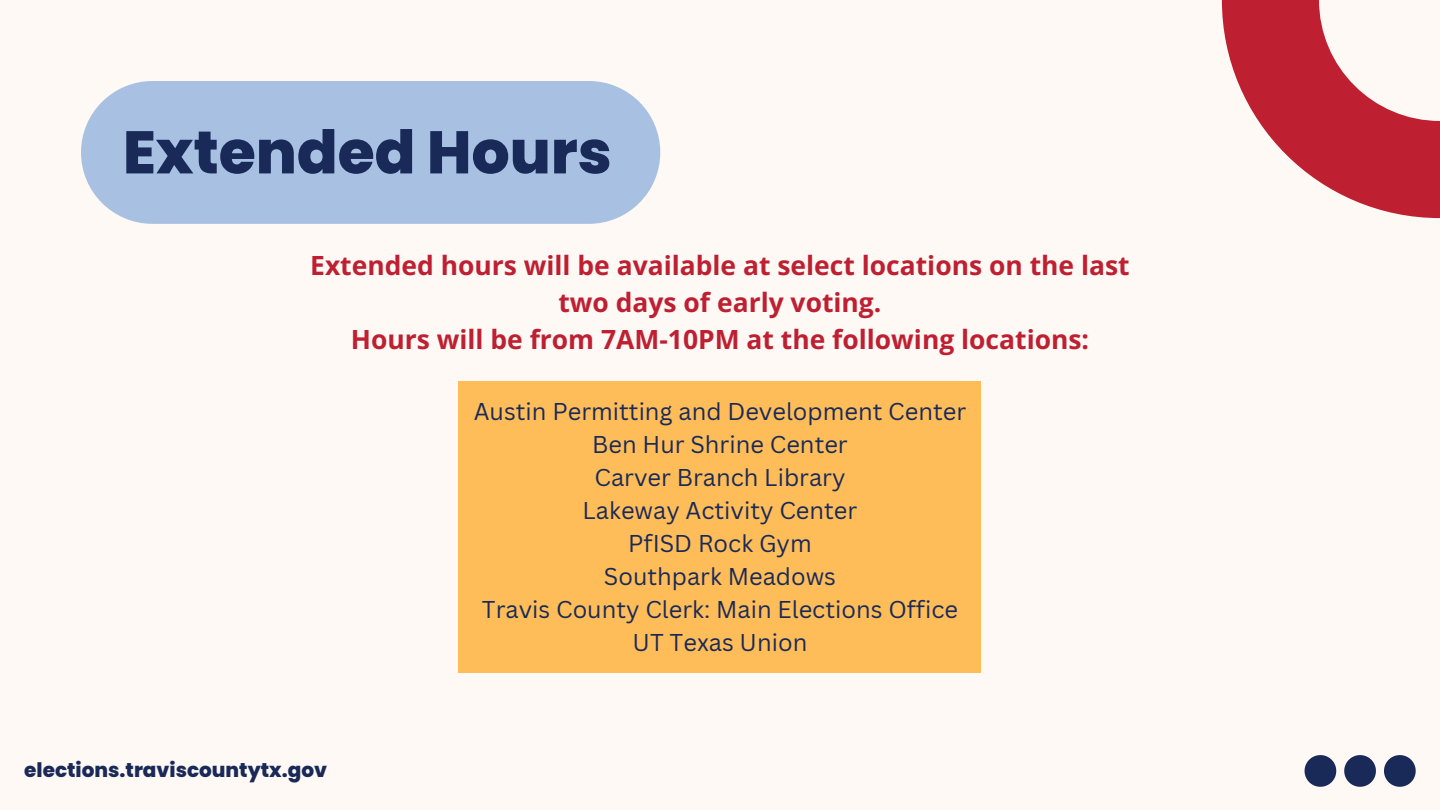
<style>
.page{position:relative;width:1440px;height:810px;background:#fff9f5}
.page>*{position:absolute;margin:0;border:0;box-sizing:border-box;transform-origin:0 0}
.t1{font:800 60px "Poppins";color:#1a2a58}
.t2{font:700 26.4px/36.8px "Open Sans";color:#be2032;text-align:center}
.t3{font:23.7px/33px "Canva Sans";color:#1a2a58;text-align:center}
.t4{font:800 20px "Poppins";color:#1a2a58}
</style>
<div class="page">
<svg style="left:1222px;top:0;width:218px;height:218px;fill:#be2032"></svg>
<div style="left:81px;top:81px;width:579px;height:143px;background:#a8c1e3;border-radius:71px"></div>
<svg style="left:1384px;top:755px;width:32px;height:32px"></svg>
<svg style="left:1344px;top:755px;width:32px;height:32px"></svg>
<svg style="left:1305px;top:755px;width:31px;height:32px"></svg>
<div style="left:459px;top:382px;width:522px;height:291px;background:#ffbd59"></div>
<h1 class="t1" style="left:123px;top:110px;width:490px">Extended Hours</h1>
<h3 class="t2" style="left:310px;top:247px;width:821px">Extended hours will be available at select locations on the last two days of early voting.<br>Hours will be from 7AM-10PM at the following locations:</h3>
<h2 class="t4" style="left:24px;top:756px;width:304px">elections.traviscountytx.gov</h2>
<p class="t3" style="left:474px;top:394px;width:494px">Austin Permitting and Development Center<br>Ben Hur Shrine Center<br>Carver Branch Library<br>Lakeway Activity Center<br>PfISD Rock Gym<br>Southpark Meadows<br>Travis County Clerk: Main Elections Office<br>UT Texas Union</p>
</div>
